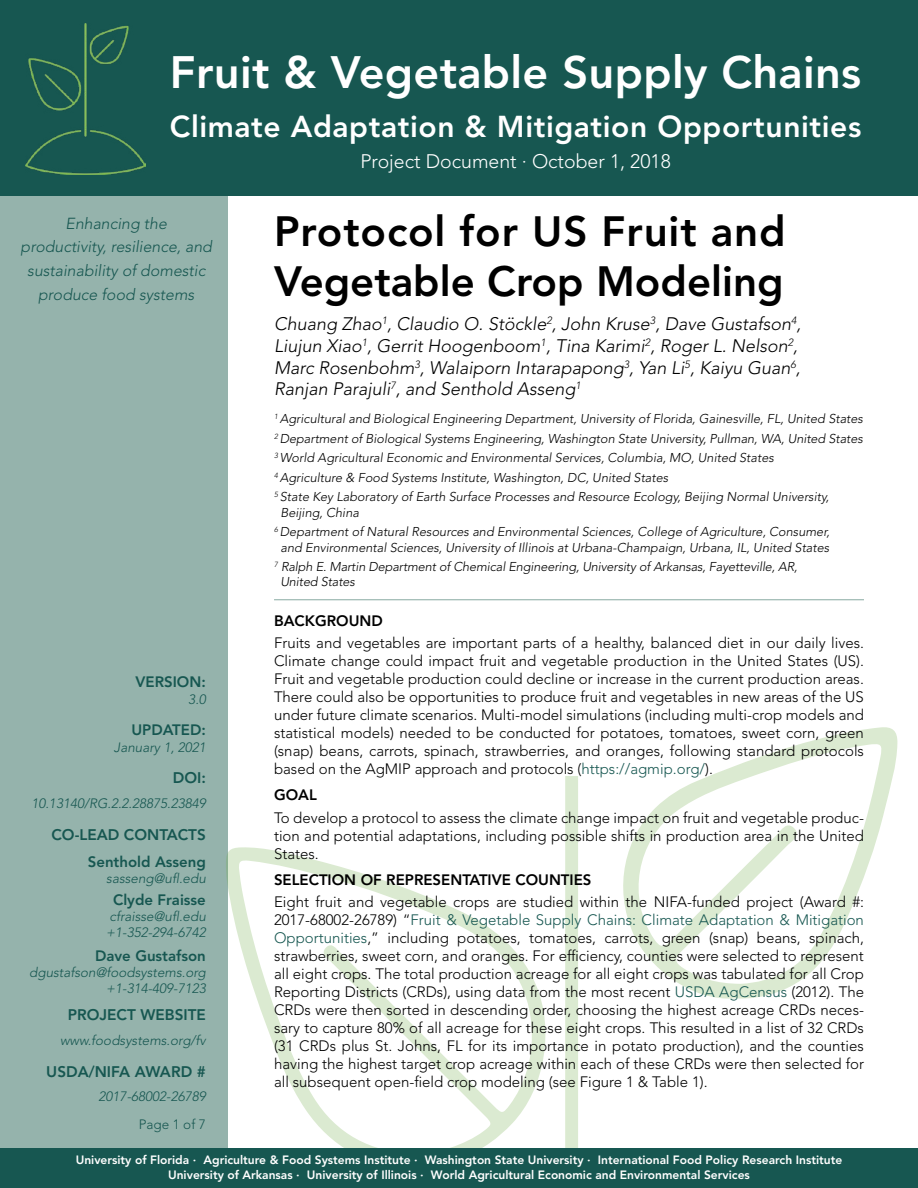
<style>
.page{position:relative;width:918px;height:1188px;background:#fff}
.page>*{position:absolute;margin:0;border:0;box-sizing:border-box;transform-origin:0 0}
.t1{font:800 45px "Avenir LT Std";letter-spacing:.005em;color:#fff}
.t2{font:800 42px/50.4px "Avenir LT Std";color:#000}
.t3{font:800 30px "Avenir LT Std";letter-spacing:.02em;color:#fff}
.t4{font:300 19.5px "Avenir LT Std";color:#fff}
.t5{font:italic 300 18px/21.6px "Avenir LT Std";color:#000}
.t6{font:italic 300 15.9px/23.5px "Avenir LT Std";color:#175751;text-align:center}
.t7{font:800 15.3px "Avenir LT Std";color:#175751}
.t8{font:300 15px/18px "Avenir LT Std";color:#000;text-align:justify}
.t9{font:800 15px "Avenir LT Std";color:#175751}
.t10{font:800 15px "Avenir LT Std";color:#000}
.t11{font:italic 300 13.5px/16.2px "Avenir LT Std";color:#175751}
.t12{font:300 13.5px "Avenir LT Std";color:#175751}
.t13{font:italic 300 12.75px/19.5px "Avenir LT Std";color:#000}
.t14{font:800 12px/14.4px "Avenir LT Std";color:#fff;text-align:center}
.s1{color:#175751}
</style>
<div class="page">
<div style="left:0;top:195px;width:228px;height:968px;background:#95b3ac"></div>
<div style="left:565px;top:777px;width:13px;height:371px;background:#dbead1"></div>
<svg style="left:226px;top:847px;width:320px;height:301px"></svg>
<svg style="left:623px;top:727px;width:275px;height:272px"></svg>
<div style="left:0;top:0;width:918px;height:196px;background:#175751"></div>
<img style="left:26px;top:23px;width:119px;height:152px">
<div style="left:0;top:1148px;width:918px;height:40px;background:#175751"></div>
<hr style="left:274px;top:599px;width:590px;height:1px;background:#95b3ac">
<h1 class="t1" style="left:170px;top:46px;width:693px">Fruit &amp; Vegetable Supply Chains</h1>
<h3 class="t3" style="left:170px;top:109px;width:693px">Climate Adaptation &amp; Mitigation Opportunities</h3>
<p class="t6" style="left:21px;top:212px;width:193px">Enhancing the<br>productivity, resilience, and sustainability of domestic produce food systems</p>
<p class="t9" style="left:136px;top:673px;width:72px">VERSION:</p>
<p class="t11" style="left:188px;top:691px;width:19px">3.0</p>
<p class="t9" style="left:131px;top:721px;width:76px">UPDATED:</p>
<p class="t11" style="left:114px;top:739px;width:93px">January 1, 2021</p>
<p class="t7" style="left:173px;top:769px;width:35px">DOI:</p>
<p class="t11" style="left:31px;top:796px;width:176px">10.13140/RG.2.2.28875.23849</p>
<p class="t7" style="left:51px;top:826px;width:156px">CO-LEAD CONTACTS</p>
<p class="t9" style="left:88px;top:853px;width:120px">Senthold Asseng</p>
<p class="t11" style="left:106px;top:870px;width:101px">sasseng@ufl.edu</p>
<p class="t9" style="left:113px;top:891px;width:94px">Clyde Fraisse</p>
<p class="t11" style="left:106px;top:909px;width:101px">cfraisse@ufl.edu +1-352-294-6742</p>
<p class="t9" style="left:95px;top:947px;width:112px">Dave Gustafson</p>
<p class="t11" style="left:29px;top:964px;width:178px;text-align:right">dgustafson@foodsystems.org +1-314-409-7123</p>
<p class="t7" style="left:68px;top:1005px;width:139px">PROJECT WEBSITE</p>
<p class="t11" style="left:60px;top:1032px;width:147px">www.foodsystems.org/fv</p>
<p class="t7" style="left:46px;top:1062px;width:161px">USDA/NIFA AWARD #</p>
<p class="t11" style="left:99px;top:1089px;width:109px">2017-68002-26789</p>
<p class="t12" style="left:139px;top:1117px;width:69px">Page 1 of 7</p>
<h3 class="t4" style="left:360px;top:150px;width:312px">Project Document · October 1, 2018</h3>
<h2 class="t2" style="left:274px;top:206px;width:513px">Protocol for US Fruit and<br>Vegetable Crop Modeling</h2>
<p class="t5" style="left:274px;top:314px;width:529px">Chuang Zhao<sup>1</sup>, Claudio O. Stöckle<sup>2</sup>, John Kruse<sup>3</sup>, Dave Gustafson<sup>4</sup>, Liujun Xiao<sup>1</sup>, Gerrit Hoogenboom<sup>1</sup>, Tina Karimi<sup>2</sup>, Roger L. Nelson<sup>2</sup>, Marc Rosenbohm<sup>3</sup>, Walaiporn Intarapapong<sup>3</sup>, Yan Li<sup>5</sup>, Kaiyu Guan<sup>6</sup>, Ranjan Parajuli<sup>7</sup>, and Senthold Asseng<sup>1</sup></p>
<p class="t13" style="left:274px;top:409px;width:591px"><sup>1</sup> Agricultural and Biological Engineering Department, University of Florida, Gainesville, FL, United States <sup>2</sup> Department of Biological Systems Engineering, Washington State University, Pullman, WA, United States <sup>3</sup> World Agricultural Economic and Environmental Services, Columbia, MO, United States<br><sup>4</sup> Agriculture &amp; Food Systems Institute, Washington, DC, United States<br><sup>5</sup> State Key Laboratory of Earth Surface Processes and Resource Ecology, Beijing Normal University,</p>
<p class="t13" style="left:274px;top:503px;width:557px;text-indent:6px">Beijing, China<br><sup>6</sup> Department of Natural Resources and Environmental Sciences, College of Agriculture, Consumer,</p>
<p class="t13" style="left:274px;top:538px;width:557px;text-indent:6px">and Environmental Sciences, University of Illinois at Urbana-Champaign, Urbana, IL, United States<br><sup>7</sup> Ralph E. Martin Department of Chemical Engineering, University of Arkansas, Fayetteville, AR,</p>
<p class="t13" style="left:280px;top:573px;width:76px">United States</p>
<p class="t10" style="left:274px;top:612px;width:110px">BACKGROUND</p>
<p class="t8" style="left:274px;top:634px;width:592px">Fruits and vegetables are important parts of a healthy, balanced diet in our daily lives.<br>Climate change could impact fruit and vegetable production in the United States (US).<br>Fruit and vegetable production could decline or increase in the current production areas.<br>There could also be opportunities to produce fruit and vegetables in new areas of the US under future climate scenarios. Multi-model simulations (including multi-crop models and statistical models) needed to be conducted for potatoes, tomatoes, sweet corn, green (snap) beans, carrots, spinach, strawberries, and oranges, following standard protocols based on the AgMIP approach and protocols (<span class="s1">https://agmip.org/</span>).</p>
<p class="t10" style="left:274px;top:786px;width:44px">GOAL</p>
<p class="t8" style="left:274px;top:809px;width:591px">To develop a protocol to assess the climate change impact on fruit and vegetable produc&shy;tion and potential adaptations, including possible shifts in production area in the United States.</p>
<p class="t10" style="left:274px;top:871px;width:319px">SELECTION OF REPRESENTATIVE COUNTIES</p>
<p class="t8" style="left:274px;top:893px;width:592px">Eight fruit and vegetable crops are studied within the NIFA-funded project (Award #:<br>2017-68002-26789) “<span class="s1">Fruit &amp; Vegetable Supply Chains: Climate Adaptation &amp; Mitigation Opportunities</span>,” including potatoes, tomatoes, carrots, green (snap) beans, spinach, strawberries, sweet corn, and oranges. For efficiency, counties were selected to represent all eight crops. The total production acreage for all eight crops was tabulated for all Crop Reporting Districts (CRDs), using data from the most recent <span class="s1">USDA AgCensus</span> (2012). The CRDs were then sorted in descending order, choosing the highest acreage CRDs neces&shy;sary to capture 80% of all acreage for these eight crops. This resulted in a list of 32 CRDs (31 CRDs plus St. Johns, FL for its importance in potato production), and the counties having the highest target crop acreage within each of these CRDs were then selected for all subsequent open-field crop modeling (see Figure 1 &amp; Table 1).</p>
<p class="t14" style="left:76px;top:1153px;width:768px">University of Florida · Agriculture &amp; Food Systems Institute · Washington State University · International Food Policy Research Institute<br>University of Arkansas · University of Illinois · World Agricultural Economic and Environmental Services</p>
</div>
